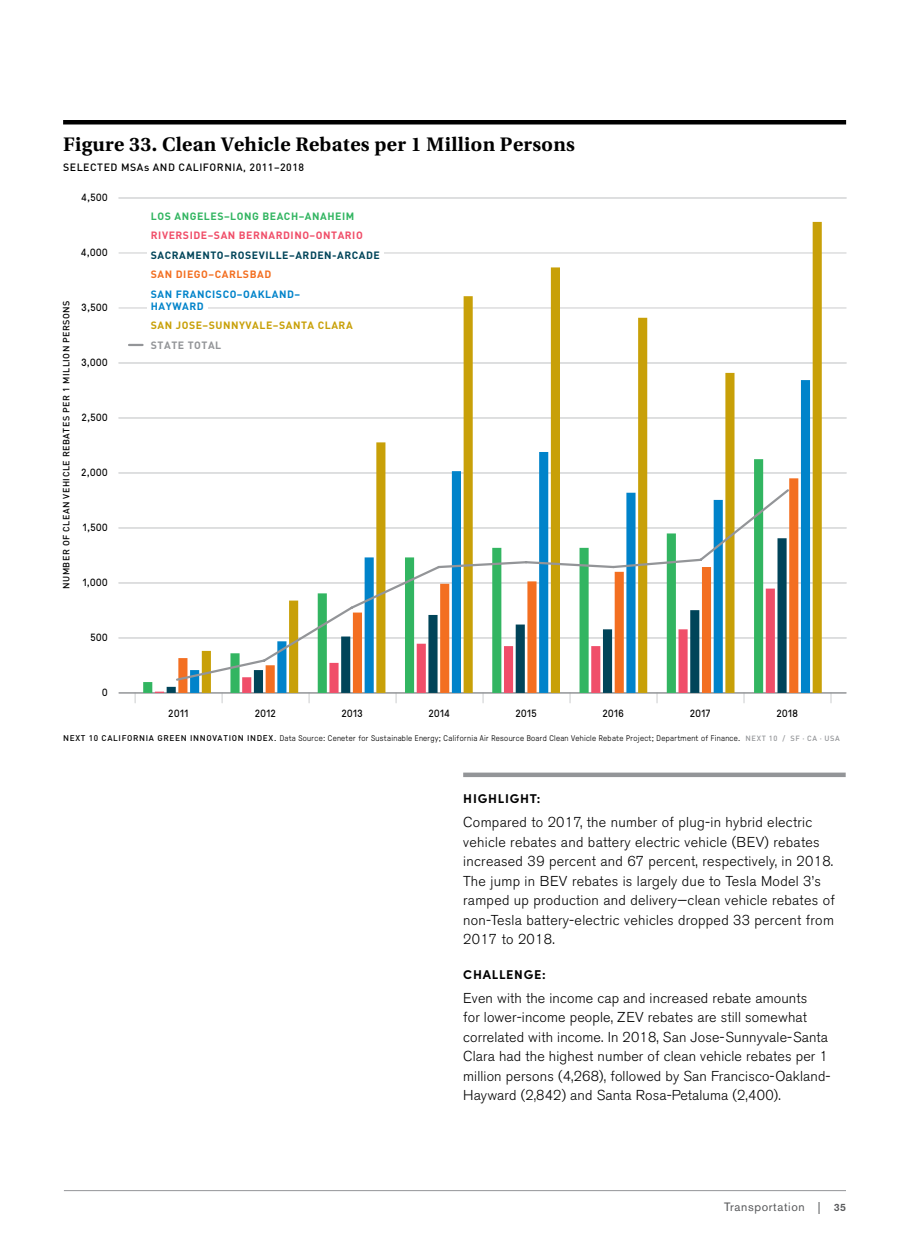
<style>
.page{position:relative;width:918px;height:1242px;background:#fff}
.page>*{position:absolute;margin:0;border:0;box-sizing:border-box;transform-origin:0 0}
.t1{font:700 19.5px "Utopia";letter-spacing:.02em;color:#000}
.Narrative__Copy{font:300 14.25px/19.5px "Akzidenz Grotesk BE";letter-spacing:.02em;color:#000}
.Narrative__Subhead{font:700 12.75px "Sofia Pro";letter-spacing:.06em;color:#000}
.Footer__Page____rect{font:12px "Akzidenz Grotesk BE";letter-spacing:.05em;color:#58595b}
.t2{font:700 10.5px/19.5px "DIN";letter-spacing:.05em;color:#004459}
.t3{font:10.5px "GT Pressura";letter-spacing:.05em;color:#000}
.t4{font:700 10.5px/19.5px "DIN";letter-spacing:.05em;color:#c8a008}
.t5{font:500 10.5px "DIN";letter-spacing:.05em;color:#000}
.t6{font:500 9px "DIN";letter-spacing:.05em;color:#000}
.t7{font:300 8.25px "GT Pressura";letter-spacing:.035em;color:#000}
.s1{color:#32b561}
.s2{color:#f04e69}
.s3{color:#f36f21}
.s4{color:#0083ca}
.s5{color:#939598}
.s6{font-family:"DIN";font-weight:500}
.s7{font-family:"DIN";font-weight:500;font-size:7.5px;color:#939598}
.s8{font-weight:500;font-size:10.5px}
</style>
<div class="page">
<hr style="left:64px;top:1190px;width:782px;height:1px;background:#939598">
<hr style="left:463px;top:773px;width:383px;height:4px;background:#939598">
<hr style="left:63px;top:120px;width:783px;height:4px;background:#000">
<svg style="left:134px;top:694px;width:2px;height:9px"></svg>
<svg style="left:221px;top:694px;width:2px;height:9px"></svg>
<svg style="left:395px;top:694px;width:2px;height:9px"></svg>
<svg style="left:569px;top:694px;width:2px;height:9px"></svg>
<svg style="left:830px;top:694px;width:2px;height:9px"></svg>
<svg style="left:308px;top:694px;width:2px;height:9px"></svg>
<svg style="left:482px;top:694px;width:2px;height:9px"></svg>
<svg style="left:743px;top:694px;width:2px;height:9px"></svg>
<svg style="left:656px;top:694px;width:2px;height:9px"></svg>
<hr style="left:119px;top:197px;width:727px;height:2px;background:#dcddde">
<hr style="left:119px;top:692px;width:727px;height:2px;background:#939598">
<hr style="left:119px;top:582px;width:727px;height:2px;background:#dcddde">
<hr style="left:119px;top:637px;width:727px;height:2px;background:#dcddde">
<hr style="left:119px;top:527px;width:727px;height:2px;background:#dcddde">
<hr style="left:119px;top:472px;width:727px;height:2px;background:#dcddde">
<hr style="left:119px;top:417px;width:727px;height:2px;background:#dcddde">
<hr style="left:119px;top:362px;width:727px;height:2px;background:#dcddde">
<hr style="left:119px;top:252px;width:727px;height:2px;background:#dcddde">
<hr style="left:119px;top:307px;width:727px;height:2px;background:#dcddde">
<div style="left:147px;top:301px;width:61px;height:12px;background:#fff"></div>
<div style="left:147px;top:250px;width:237px;height:10px;background:#fff"></div>
<svg style="left:129px;top:344px;width:14px;height:2px"></svg>
<svg style="left:202px;top:222px;width:620px;height:471px"></svg>
<svg style="left:176px;top:487px;width:615px;height:195px"></svg>
<p class="t1" style="left:63px;top:133px;width:513px">Figure 33. Clean Vehicle Rebates per 1 Million Persons</p>
<p class="t5" style="left:63px;top:160px;width:242px">SELECTED MSAs AND CALIFORNIA, 2011–2018</p>
<p class="t3" style="left:82px;top:190px;width:27px">4,500</p>
<p class="t3" style="left:81px;top:245px;width:28px">4,000</p>
<p class="t6" style="left:60px;top:589px;width:290px;rotate:-90deg">NUMBER OF CLEAN VEHICLE REBATES PER 1 MILLION PERSONS</p>
<p class="t3" style="left:82px;top:300px;width:27px">3,500</p>
<p class="t3" style="left:81px;top:355px;width:28px">3,000</p>
<p class="t3" style="left:82px;top:410px;width:27px">2,500</p>
<p class="t3" style="left:82px;top:465px;width:27px">2,000</p>
<p class="t3" style="left:83px;top:520px;width:26px">1,500</p>
<p class="t3" style="left:83px;top:575px;width:26px">1,000</p>
<p class="t3" style="left:91px;top:630px;width:19px">500</p>
<p class="t3" style="left:102px;top:685px;width:7px">0</p>
<p class="t2" style="left:151px;top:206px;width:231px"><span class="s1">LOS ANGELES–LONG BEACH–ANAHEIM<br></span><span class="s2">RIVERSIDE–SAN BERNARDINO–ONTARIO<br></span>SACRAMENTO–ROSEVILLE–ARDEN-ARCADE<br><span class="s3">SAN DIEGO–CARLSBAD<br></span><span class="s4">SAN FRANCISCO–OAKLAND–</span></p>
<p class="t4" style="left:151px;top:296px;width:203px"><span class="s4">HAYWARD<br></span>SAN JOSE–SUNNYVALE–SANTA CLARA<br><span class="s5">STATE TOTAL</span></p>
<p class="t3" style="left:169px;top:705px;width:21px">2011</p>
<p class="t3" style="left:255px;top:705px;width:22px">2012</p>
<p class="t3" style="left:342px;top:705px;width:22px">2013</p>
<p class="t3" style="left:429px;top:705px;width:22px">2014</p>
<p class="t3" style="left:516px;top:705px;width:22px">2015</p>
<p class="t3" style="left:603px;top:705px;width:23px">2016</p>
<p class="t3" style="left:690px;top:705px;width:22px">2017</p>
<p class="t3" style="left:777px;top:705px;width:23px">2018</p>
<p class="t7" style="left:63px;top:732px;width:778px"><span class="s6">NEXT 10 CALIFORNIA GREEN INNOVATION INDEX.</span> Data Source: Ceneter for Sustainable Energy; California Air Resource Board Clean Vehicle Rebate Project; Department of Finance. <span class="s7">NEXT 10 / SF · CA · USA</span></p>
<p class="Narrative__Subhead" style="left:463px;top:789px;width:79px">HIGHLIGHT:</p>
<p class="Narrative__Copy" style="left:463px;top:813px;width:373px">Compared to 2017, the number of plug-in hybrid electric vehicle rebates and battery electric vehicle (BEV) rebates increased 39 percent and 67 percent, respectively, in 2018.<br>The jump in BEV rebates is largely due to Tesla Model 3’s ramped up production and delivery—clean vehicle rebates of non-Tesla battery-electric vehicles dropped 33 percent from 2017 to 2018.</p>
<p class="Narrative__Subhead" style="left:463px;top:965px;width:84px">CHALLENGE:</p>
<p class="Narrative__Copy" style="left:463px;top:989px;width:369px">Even with the income cap and increased rebate amounts<br>for lower-income people, ZEV rebates are still somewhat correlated with income. In 2018, San Jose-Sunnyvale-Santa Clara had the highest number of clean vehicle rebates per 1 million persons (4,268), followed by San Francisco-Oakland-Hayward (2,842) and Santa Rosa-Petaluma (2,400).</p>
<p class="Footer__Page____rect" style="left:724px;top:1199px;width:123px">Transportation | <span class="s8">35</span></p>
</div>
